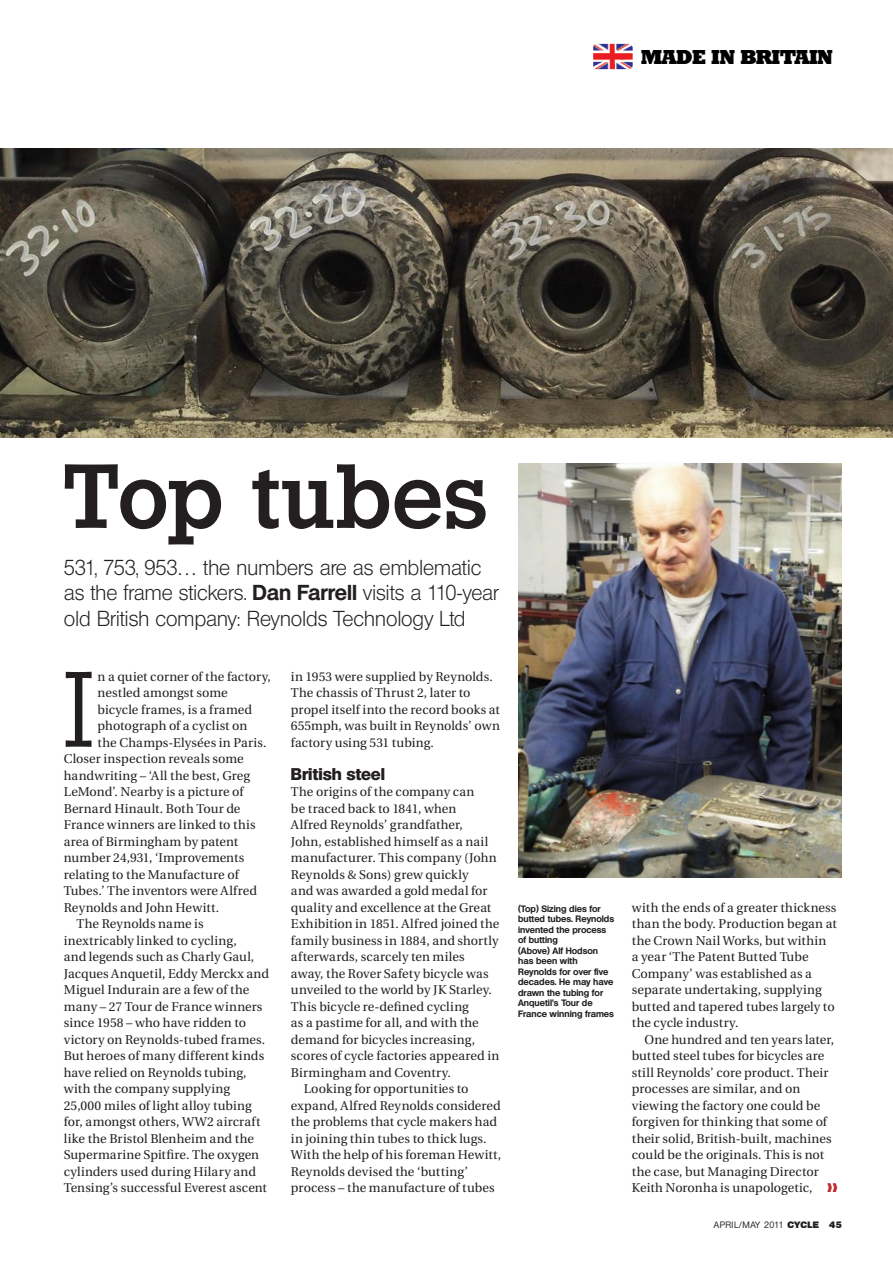
<style>
.page{position:relative;width:893px;height:1263px;background:#fff}
.page>*{position:absolute;margin:0;border:0;box-sizing:border-box;transform-origin:0 0}
._2ndPara{font:300 104.1px "Stafford";color:#231f20}
.Heading{font:500 88.5px "Stafford";color:#231f20}
.Strap{font:300 21px/25.5px "Olympia";letter-spacing:-.01em;color:#231f20}
._1stPara{font:800 19.5px "Stafford";color:#000}
._2ndPara-2{font:800 16.5px "Olympia";color:#231f20}
._2ndPara-3{font:12.75px/16.5px "Utopia";letter-spacing:.005em;color:#231f20}
.Pic_caption{font:700 9px/10.5px "Olympia";color:#231f20}
.t1{font:500 9px "Olympia";letter-spacing:.05em;color:#231f20}
.s1{font-weight:700}
.s2{font-weight:800}
</style>
<div class="page">
<img style="left:0;top:148px;width:893px;height:290px">
<img style="left:595px;top:45px;width:38px;height:23px">
<div style="left:592px;top:42px;width:250px;height:29px;border:2px solid #fff;border-radius:4px"></div>
<img style="left:518px;top:463px;width:324px;height:415px">
<p class="_1stPara" style="left:641px;top:45px;width:193px">MADE IN BRITAIN</p>
<p class="Heading" style="left:64px;top:444px;width:426px">Top tubes</p>
<p class="Strap" style="left:64px;top:555px;width:436px">531, 753, 953… the numbers are as emblematic as the frame stickers. <span class="s1">Dan Farrell</span> visits a 110-year old British company: Reynolds Technology Ltd</p>
<p class="_2ndPara" style="left:64px;top:649px;width:31px">I</p>
<p class="_2ndPara-3" style="left:98px;top:668px;width:175px">n a quiet corner of the factory,</p>
<p class="_2ndPara-3" style="left:98px;top:685px;width:132px">nestled amongst some</p>
<p class="_2ndPara-3" style="left:98px;top:701px;width:156px">bicycle frames, is a framed</p>
<p class="_2ndPara-3" style="left:98px;top:718px;width:151px">photograph of a cyclist on</p>
<p class="_2ndPara-3" style="left:98px;top:734px;width:170px">the Champs-Elysées in Paris.</p>
<p class="_2ndPara-3" style="left:64px;top:751px;width:182px">Closer inspection reveals some</p>
<p class="_2ndPara-3" style="left:64px;top:767px;width:188px">handwriting – ‘All the best, Greg</p>
<p class="_2ndPara-3" style="left:64px;top:784px;width:181px">LeMond’. Nearby is a picture of</p>
<p class="_2ndPara-3" style="left:64px;top:800px;width:178px">Bernard Hinault. Both Tour de</p>
<p class="_2ndPara-3" style="left:64px;top:817px;width:193px">France winners are linked to this</p>
<p class="_2ndPara-3" style="left:64px;top:833px;width:176px">area of Birmingham by patent</p>
<p class="_2ndPara-3" style="left:64px;top:850px;width:182px">number 24,931, ‘Improvements</p>
<p class="_2ndPara-3" style="left:64px;top:866px;width:176px">relating to the Manufacture of</p>
<p class="_2ndPara-3" style="left:64px;top:883px;width:195px">Tubes.’ The inventors were Alfred</p>
<p class="_2ndPara-3" style="left:64px;top:899px;width:157px">Reynolds and John Hewitt.</p>
<p class="_2ndPara-3" style="left:64px;top:916px;width:207px;text-indent:13px">The Reynolds name is inextricably linked to cycling,<br>and legends such as Charly Gaul,<br>Jacques Anquetil, Eddy Merckx and<br>Miguel Indurain are a few of the many – 27 Tour de France winners since 1958 – who have ridden to victory on Reynolds-tubed frames.<br>But heroes of many different kinds have relied on Reynolds tubing, with the company supplying<br>25,000 miles of light alloy tubing for, amongst others, WW2 aircraft like the Bristol Blenheim and the<br>Supermarine Spitfire. The oxygen cylinders used during Hilary and<br>Tensing’s successful Everest ascent</p>
<p class="_2ndPara-3" style="left:291px;top:668px;width:210px">in 1953 were supplied by Reynolds.<br>The chassis of Thrust 2, later to propel itself into the record books at<br>655mph, was built in Reynolds’ own factory using 531 tubing.</p>
<p class="_2ndPara-2" style="left:291px;top:764px;width:96px">British steel</p>
<p class="_2ndPara-3" style="left:291px;top:784px;width:210px">The origins of the company can<br>be traced back to 1841, when<br>Alfred Reynolds’ grandfather,<br>John, established himself as a nail manufacturer. This company (John<br>Reynolds &amp; Sons) grew quickly<br>and was awarded a gold medal for quality and excellence at the Great<br>Exhibition in 1851. Alfred joined the family business in 1884, and shortly afterwards, scarcely ten miles away, the Rover Safety bicycle was unveiled to the world by JK Starley.<br>This bicycle re-defined cycling<br>as a pastime for all, and with the demand for bicycles increasing, scores of cycle factories appeared in<br>Birmingham and Coventry.</p>
<p class="_2ndPara-3" style="left:291px;top:1081px;width:212px;text-indent:13px">Looking for opportunities to expand, Alfred Reynolds considered the problems that cycle makers had in joining thin tubes to thick lugs.<br>With the help of his foreman Hewitt, Reynolds devised the ‘butting’ process – the manufacture of tubes</p>
<p class="Pic_caption" style="left:518px;top:903px;width:98px">(Top) Sizing dies for butted tubes. Reynolds invented the process of butting</p>
<p class="Pic_caption" style="left:518px;top:945px;width:97px">(Above) Alf Hodson has been with<br>Reynolds for over five decades. He may have drawn the tubing for<br>Anquetil’s Tour de<br>France winning frames</p>
<p class="_2ndPara-3" style="left:632px;top:899px;width:207px">with the ends of a greater thickness than the body. Production began at the Crown Nail Works, but within<br>a year ‘The Patent Butted Tube<br>Company’ was established as a separate undertaking, supplying butted and tapered tubes largely to the cycle industry.</p>
<p class="_2ndPara-3" style="left:632px;top:1031px;width:204px;text-indent:13px">One hundred and ten years later, butted steel tubes for bicycles are still Reynolds’ core product. Their processes are similar, and on viewing the factory one could be forgiven for thinking that some of their solid, British-built, machines could be the originals. This is not the case, but Managing Director Keith Noronha is unapologetic,</p>
<p class="t1" style="left:714px;top:1219px;width:130px">APRIL/MAY 2011 <span class="s2">CYCLE 45</span></p>
</div>
